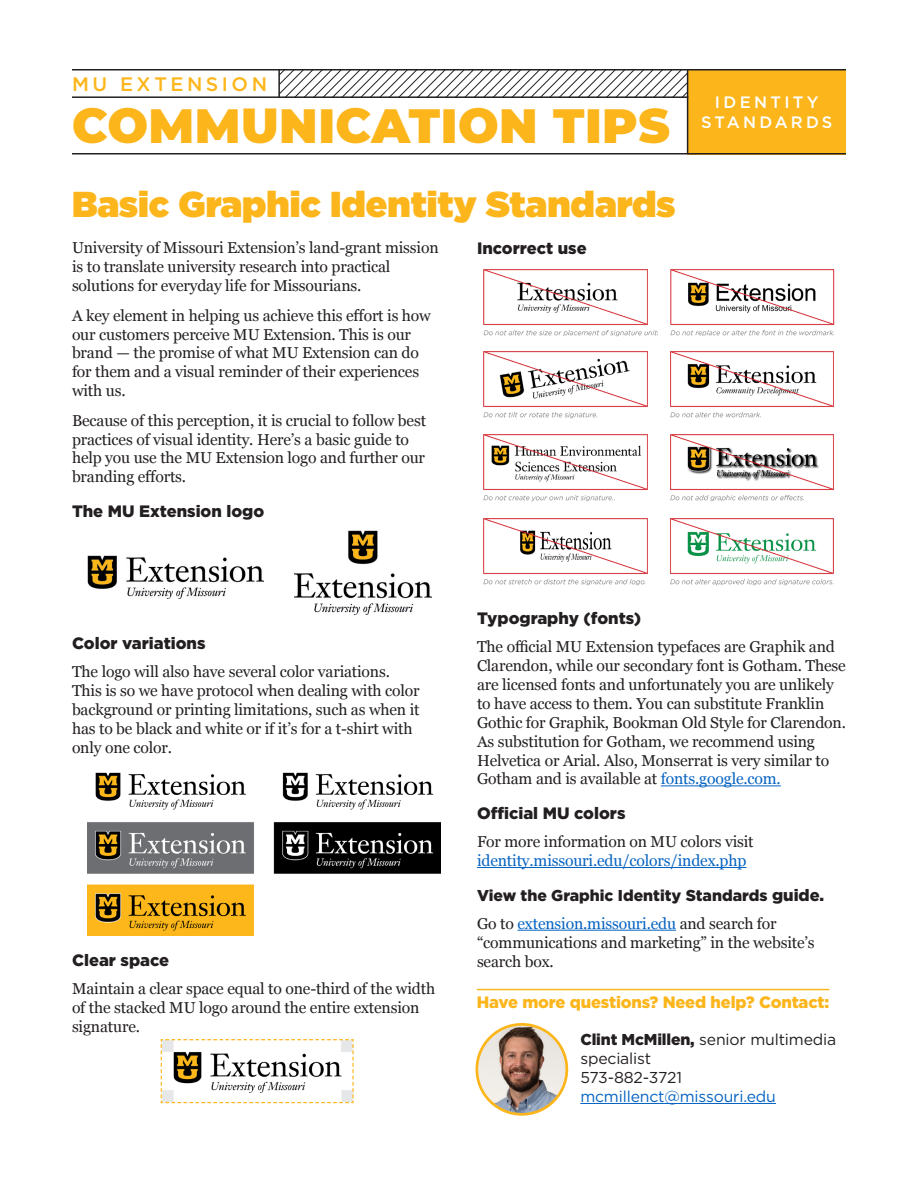
<style>
.page{position:relative;width:918px;height:1188px;background:#fff}
.page>*{position:absolute;margin:0;border:0;box-sizing:border-box;transform-origin:0 0}
.t1{font:900 48px "Montserrat";letter-spacing:.01em;color:#fcb61c}
.t2{font:900 36px "Gotham";color:#fcb61c}
.t3{font:500 19.5px "Gotham";letter-spacing:.18em;color:#fcb61c}
.h2_alt_-_no_indent{font:900 16.5px "Gotham";color:#231f20}
.blue_heading{font:900 16.5px "Gotham";letter-spacing:-.01em;color:#fcb61c}
.t4{font:500 16.5px/19.8px "Gotham";letter-spacing:.195em;color:#fff;text-align:center}
.body_text{font:15.75px/18.9px "Georgia";letter-spacing:-.01em;color:#231f20}
.contact_text{font:15.75px/18.9px "Gotham";letter-spacing:-.01em;color:#231f20}
.body_text-2{font:15.75px/18.9px "Georgia";letter-spacing:-.01em;color:#0563c1}
.h2_alt_-_no_indent-2{font:900 15.75px "Gotham";color:#231f20}
.s1{color:#0563c1}
.s2{color:#231f20}
.s3{font-size:16.5px}
.s4{font-weight:900}
</style>
<div class="page">
<hr style="left:661px;top:786px;width:120px;height:1px;background:#0563c1">
<hr style="left:477px;top:867px;width:270px;height:1px;background:#0563c1">
<hr style="left:517px;top:930px;width:159px;height:1px;background:#0563c1">
<div style="left:688px;top:69px;width:158px;height:85px;background:#fcb61c"></div>
<hr style="left:72px;top:69px;width:774px;height:1px;background:#231f20">
<hr style="left:72px;top:153px;width:774px;height:1px;background:#231f20">
<svg style="left:280px;top:70px;width:407px;height:26px"></svg>
<hr style="left:72px;top:96px;width:616px;height:2px;background:#231f20">
<hr style="left:687px;top:69px;width:1px;height:85px;background:#231f20">
<hr style="left:278px;top:69px;width:2px;height:28px;background:#231f20">
<img style="left:483px;top:269px;width:352px;height:68px">
<img style="left:483px;top:351px;width:351px;height:68px">
<img style="left:483px;top:434px;width:351px;height:68px">
<img style="left:483px;top:518px;width:351px;height:68px">
<img style="left:87px;top:555px;width:176px;height:43px">
<img style="left:294px;top:531px;width:137px;height:83px">
<img style="left:160px;top:1039px;width:194px;height:65px">
<img style="left:87px;top:772px;width:354px;height:164px">
<hr style="left:477px;top:989px;width:353px;height:1px;background:#fcb61c">
<hr style="left:580px;top:1103px;width:196px;height:1px;background:#0563c1">
<img style="left:477px;top:1024px;width:90px;height:90px;border-radius:45px">
<div style="left:475px;top:1023px;width:93px;height:93px;border:3px solid #fcb61c;border-radius:50%"></div>
<p class="t3" style="left:72px;top:71px;width:197px">MU EXTENSION</p>
<p class="t1" style="left:72px;top:90px;width:599px">COMMUNICATION TIPS</p>
<p class="t2" style="left:72px;top:178px;width:605px">Basic Graphic Identity Standards</p>
<p class="body_text" style="left:72px;top:238px;width:368px">University of Missouri Extension’s land-grant mission is to translate university research into practical solutions for everyday life for Missourians.</p>
<p class="body_text" style="left:72px;top:305px;width:360px">A key element in helping us achieve this effort is how our customers perceive MU Extension. This is our brand — the promise of what MU Extension can do for them and a visual reminder of their experiences with us.</p>
<p class="body_text" style="left:72px;top:410px;width:356px">Because of this perception, it is crucial to follow best practices of visual identity. Here’s a basic guide to help you use the MU Extension logo and further our branding efforts.</p>
<p class="h2_alt_-_no_indent" style="left:72px;top:500px;width:194px">The MU Extension logo</p>
<p class="h2_alt_-_no_indent" style="left:477px;top:237px;width:111px">Incorrect use</p>
<p class="t4" style="left:701px;top:93px;width:133px">IDENTITY<br>STANDARDS</p>
<p class="h2_alt_-_no_indent" style="left:72px;top:632px;width:135px">Color variations</p>
<p class="body_text" style="left:72px;top:662px;width:349px">The logo will also have several color variations.<br>This is so we have protocol when dealing with color background or printing limitations, such as when it has to be black and white or if it’s for a t-shirt with only one color.</p>
<p class="h2_alt_-_no_indent" style="left:72px;top:949px;width:99px">Clear space</p>
<p class="body_text" style="left:72px;top:978px;width:365px">Maintain a clear space equal to one-third of the width of the stacked MU logo around the entire extension signature.</p>
<p class="h2_alt_-_no_indent" style="left:477px;top:607px;width:166px">Typography (fonts)</p>
<p class="body_text" style="left:477px;top:637px;width:370px">The official MU Extension typefaces are Graphik and Clarendon, while our secondary font is Gotham. These are licensed fonts and unfortunately you are unlikely to have access to them. You can substitute Franklin Gothic for Graphik, Bookman Old Style for Clarendon.<br>As substitution for Gotham, we recommend using Helvetica or Arial. Also, Monserrat is very similar to Gotham and is available at <span class="s1">fonts.google.com.</span></p>
<p class="h2_alt_-_no_indent" style="left:477px;top:802px;width:150px">Official MU colors</p>
<p class="body_text-2" style="left:477px;top:832px;width:278px"><span class="s2">For more information on MU colors visit </span>identity.missouri.edu/colors/index.php</p>
<p class="h2_alt_-_no_indent-2" style="left:477px;top:884px;width:349px">View the Graphic Identity Standards <span class="s3">guide.</span></p>
<p class="body_text" style="left:477px;top:913px;width:339px">Go to <span class="s1">extension.missouri.edu</span> and search for “communications and marketing” in the website’s search box.</p>
<p class="blue_heading" style="left:477px;top:991px;width:354px">Have more questions? Need help? Contact:</p>
<p class="contact_text" style="left:580px;top:1030px;width:257px"><span class="s4">Clint McMillen,</span> senior multimedia specialist<br>573-882-3721 <span class="s1">mcmillenct@missouri.edu</span></p>
</div>
